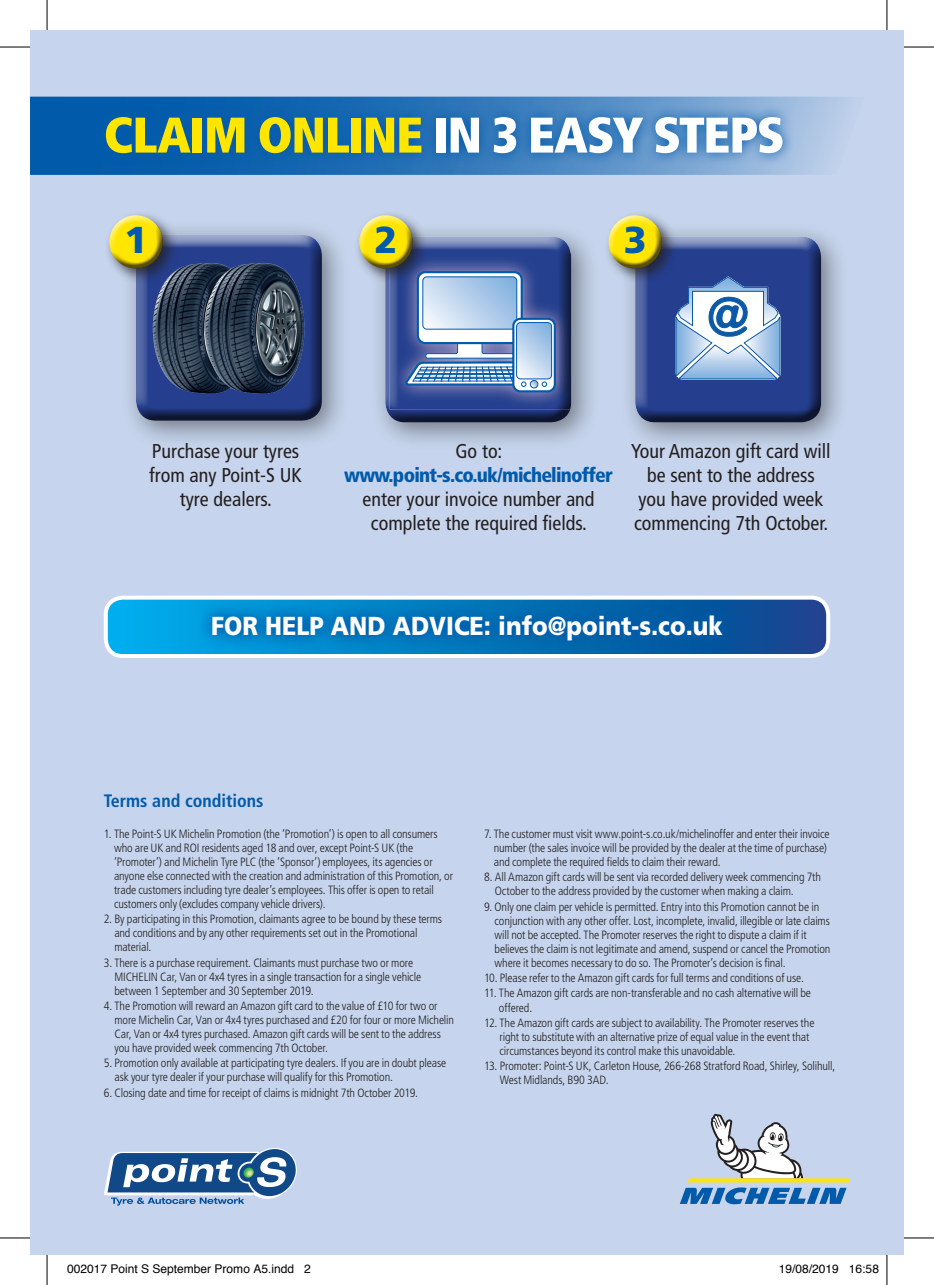
<style>
.page{position:relative;width:934px;height:1285px;background:#fff}
.page>*{position:absolute;margin:0;border:0;box-sizing:border-box;transform-origin:0 0}
.t1{font:900 condensed 50px "Frutiger LT Std";letter-spacing:-.02em;color:#fff}
.t2{font:900 37.4px "Frutiger LT Std";color:#015aaa}
.t3{font:900 26px "Frutiger LT Std";color:#fff;scale:.9 1}
.t4{font:condensed 20px/24px "Frutiger LT Std";color:#231f20;text-align:center}
.t5{font:900 condensed 20px "Frutiger LT Std";letter-spacing:-.04em;color:#015aaa}
.t6{font:700 condensed 18px "Frutiger LT Std";color:#015aaa}
.t7{font:300 condensed 12px/14px "Frutiger LT Std";letter-spacing:-.01em;color:#231f20}
.t8{font:12px "Helvetica";color:#000}
.s1{color:#ffe601}
</style>
<div class="page">
<div style="left:30px;top:30px;width:873px;height:1225px;background:#c6d5ed"></div>
<svg style="left:30px;top:97px;width:822px;height:78px;background:#4785c1"></svg>
<svg style="left:93px;top:104px;width:701px;height:62px;background:#2872b6"></svg>
<div style="left:120px;top:219px;width:231px;height:231px;background:#231f20;opacity:.5"></div>
<div style="left:135px;top:232px;width:190px;height:175px;background:#fff;opacity:.75"></div>
<div style="left:135px;top:238px;width:190px;height:184px;background:#231f20;opacity:.75"></div>
<img style="left:146px;top:253px;width:38px;height:149px">
<img style="left:184px;top:253px;width:127px;height:149px">
<div style="left:104px;top:210px;width:75px;height:75px;background:#231f20;opacity:.75"></div>
<div style="left:106px;top:213px;width:58px;height:45px;background:#fff;opacity:.75"></div>
<div style="left:108px;top:225px;width:56px;height:44px;background:#231f20;opacity:.75"></div>
<div style="left:369px;top:221px;width:231px;height:230px;background:#231f20;opacity:.5"></div>
<div style="left:384px;top:234px;width:190px;height:175px;background:#fff;opacity:.75"></div>
<div style="left:384px;top:240px;width:190px;height:184px;background:#231f20;opacity:.75"></div>
<div style="left:353px;top:210px;width:76px;height:75px;background:#231f20;opacity:.75"></div>
<div style="left:356px;top:213px;width:57px;height:45px;background:#fff;opacity:.75"></div>
<div style="left:357px;top:225px;width:57px;height:44px;background:#231f20;opacity:.75"></div>
<svg style="left:109px;top:600px;width:718px;height:55px;background:#0d79bf"></svg>
<div style="left:104px;top:595px;width:725px;height:63px;border:4px solid #fff;border-radius:17px"></div>
<svg style="left:197px;top:600px;width:539px;height:55px;background:#0472b7"></svg>
<svg style="left:680px;top:1114px;width:169px;height:90px"></svg>
<div style="left:619px;top:221px;width:230px;height:230px;background:#231f20;opacity:.5"></div>
<div style="left:634px;top:234px;width:190px;height:175px;background:#fff;opacity:.75"></div>
<div style="left:634px;top:240px;width:190px;height:184px;background:#231f20;opacity:.75"></div>
<div style="left:602px;top:210px;width:76px;height:75px;background:#231f20;opacity:.75"></div>
<div style="left:605px;top:213px;width:57px;height:45px;background:#fff;opacity:.75"></div>
<div style="left:606px;top:225px;width:57px;height:44px;background:#231f20;opacity:.75"></div>
<svg style="left:675px;top:276px;width:105px;height:103px;background:#96b3d7"></svg>
<svg style="left:104px;top:1148px;width:193px;height:57px"></svg>
<hr style="left:0;top:47px;width:30px;height:1px;background:#000">
<hr style="left:903px;top:47px;width:30px;height:1px;background:#000">
<hr style="left:0;top:1237px;width:30px;height:1px;background:#000">
<hr style="left:903px;top:1237px;width:30px;height:1px;background:#000">
<hr style="left:47px;top:0;width:1px;height:30px;background:#000">
<hr style="left:47px;top:1255px;width:1px;height:30px;background:#000">
<hr style="left:886px;top:0;width:1px;height:30px;background:#000">
<hr style="left:886px;top:1255px;width:1px;height:30px;background:#000">
<h1 class="t1" style="left:104px;top:105px;width:682px"><span class="s1">CLAIM ONLINE</span> IN 3 EASY STEPS</h1>
<h2 class="t2" style="left:124px;top:218px;width:24px">1</h2>
<h2 class="t2" style="left:374px;top:218px;width:24px">2</h2>
<h2 class="t2" style="left:623px;top:218px;width:24px">3</h2>
<h3 class="t4" style="left:149px;top:439px;width:154px">Purchase your tyres from any Point-S UK tyre dealers.</h3>
<h3 class="t4" style="left:455px;top:439px;width:49px">Go to:</h3>
<h3 class="t5" style="left:344px;top:463px;width:270px">www.point-s.co.uk/michelinoffer</h3>
<h3 class="t4" style="left:362px;top:487px;width:233px">enter your invoice number and complete the required fields.</h3>
<h3 class="t4" style="left:631px;top:439px;width:201px">Your Amazon gift card will be sent to the address you have provided week commencing 7th October.</h3>
<h3 class="t3" style="left:211px;top:610px;width:569px">FOR HELP AND ADVICE: info@point-s.co.uk</h3>
<h3 class="t6" style="left:104px;top:790px;width:161px">Terms and conditions</h3>
<p class="t7" style="left:114px;top:826px;width:340px;text-indent:-10px">1. The Point-S UK Michelin Promotion (the ‘Promotion’) is open to all consumers who are UK and ROI residents aged 18 and over, except Point-S UK (the ‘Promoter’) and Michelin Tyre PLC (the ‘Sponsor’) employees, its agencies or anyone else connected with the creation and administration of this Promotion, or trade customers including tyre dealer’s employees. This offer is open to retail customers only (excludes company vehicle drivers).</p>
<p class="t7" style="left:114px;top:912px;width:329px;text-indent:-11px">2. By participating in this Promotion, claimants agree to be bound by these terms and conditions and by any other requirements set out in the Promotional material.</p>
<p class="t7" style="left:114px;top:955px;width:308px;text-indent:-11px">3. There is a purchase requirement. Claimants must purchase two or more<br>MICHELIN Car, Van or 4x4 tyres in a single transaction for a single vehicle between 1 September and 30 September 2019.</p>
<p class="t7" style="left:114px;top:999px;width:341px;text-indent:-11px">4. The Promotion will reward an Amazon gift card to the value of £10 for two or more Michelin Car, Van or 4x4 tyres purchased and £20 for four or more Michelin Car, Van or 4x4 tyres purchased. Amazon gift cards will be sent to the address you have provided week commencing 7th October.</p>
<p class="t7" style="left:114px;top:1056px;width:333px;text-indent:-11px">5. Promotion only available at participating tyre dealers. If you are in doubt please ask your tyre dealer if your purchase will qualify for this Promotion.</p>
<p class="t7" style="left:104px;top:1086px;width:315px">6. Closing date and time for receipt of claims is midnight 7th October 2019.</p>
<p class="t7" style="left:493px;top:826px;width:337px;text-indent:-10px">7. The customer must visit www.point-s.co.uk/michelinoffer and enter their invoice number (the sales invoice will be provided by the dealer at the time of purchase) and complete the required fields to claim their reward.</p>
<p class="t7" style="left:494px;top:870px;width:327px;text-indent:-11px">8. All Amazon gift cards will be sent via recorded delivery week commencing 7th<br>October to the address provided by the customer when making a claim.</p>
<p class="t7" style="left:494px;top:899px;width:337px;text-indent:-11px">9. Only one claim per vehicle is permitted. Entry into this Promotion cannot be in conjunction with any other offer. Lost, incomplete, invalid, illegible or late claims will not be accepted. The Promoter reserves the right to dispute a claim if it believes the claim is not legitimate and amend, suspend or cancel the Promotion where it becomes necessary to do so. The Promoter’s decision is final.</p>
<p class="t7" style="left:484px;top:971px;width:321px">10. Please refer to the Amazon gift cards for full terms and conditions of use.</p>
<p class="t7" style="left:498px;top:986px;width:313px;text-indent:-15px">11. The Amazon gift cards are non-transferable and no cash alternative will be offered.</p>
<p class="t7" style="left:499px;top:1016px;width:316px;text-indent:-16px">12. The Amazon gift cards are subject to availability. The Promoter reserves the right to substitute with an alternative prize of equal value in the event that circumstances beyond its control make this unavoidable.</p>
<p class="t7" style="left:499px;top:1059px;width:337px;text-indent:-16px">13. Promoter: Point-S UK, Carleton House, 266-268 Stratford Road, Shirley, Solihull,<br>West Midlands, B90 3AD.</p>
<p class="t8" style="left:67px;top:1259px;width:245px">002017 Point S September Promo A5.indd 2</p>
<p class="t8" style="left:778px;top:1259px;width:102px">19/08/2019 16:58</p>
</div>
